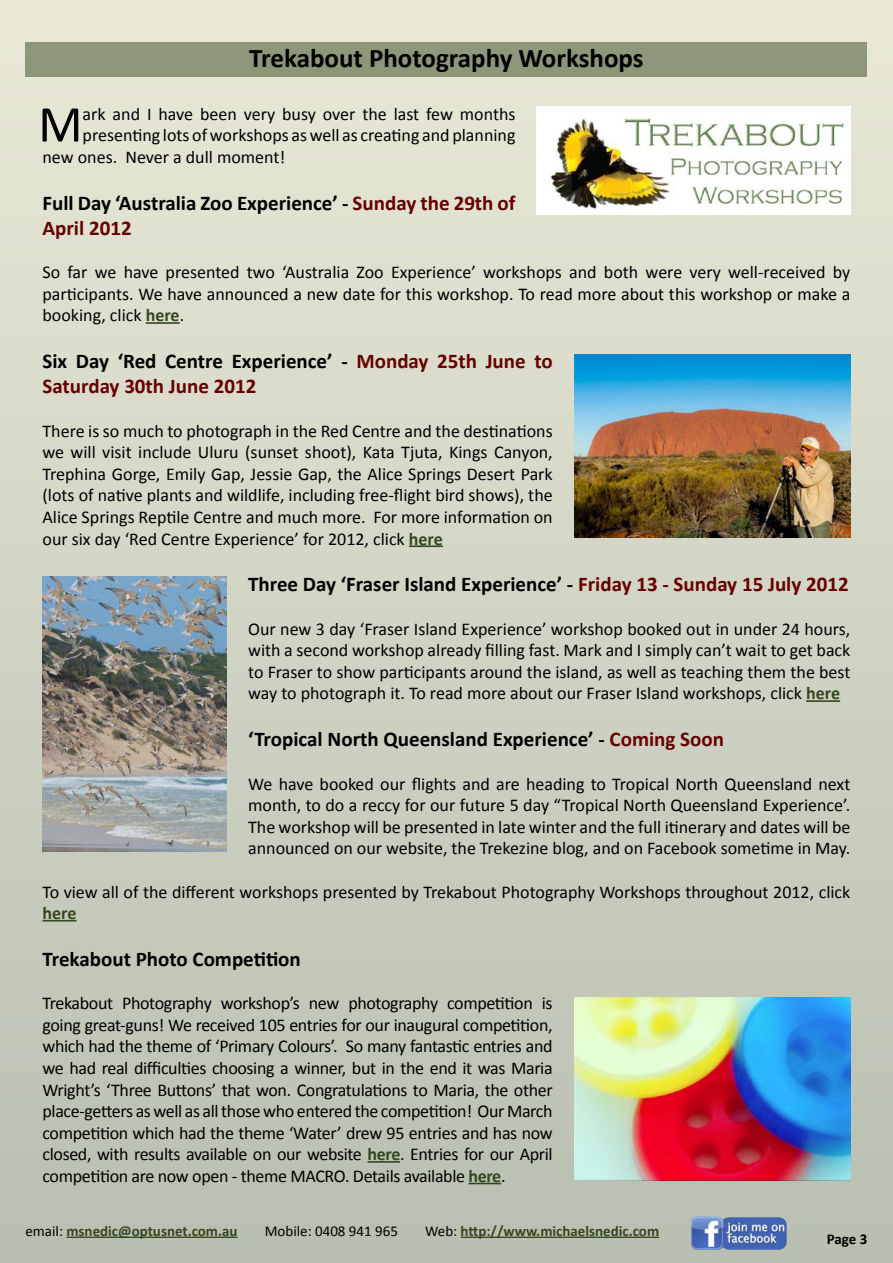
<style>
.page{position:relative;width:893px;height:1263px;background:#fff}
.page>*{position:absolute;margin:0;border:0;box-sizing:border-box;transform-origin:0 0}
.t1{font:52.05px "Calibri";color:#000}
.t2{font:700 27px "Calibri";color:#000}
.t3{font:700 21px/25.2px "Calibri";color:#000}
.t4{font:700 21px/25.2px "Calibri";color:#600}
.t5{font:18px/21.6px "Calibri";color:#000;text-align:justify}
.t6{font:700 18px "Calibri";color:#34471e}
.t7{font:700 15px "Calibri";color:#34471e}
.t8{font:15px "Calibri";color:#000}
.t9{font:700 15px "Calibri";color:#000}
.s1{color:#600}
.s2{font-weight:700;color:#34471e}
.s3{color:#000}
.s4{font-weight:400;color:#000}
</style>
<div class="page">
<div style="left:0;top:0;width:893px;height:1263px;background:linear-gradient(to bottom,#e9e8d7,#b8beb0)"></div>
<div style="left:26px;top:43px;width:841px;height:34px;background:#8d967a"></div>
<hr style="left:66px;top:1236px;width:172px;height:2px;background:#34471e">
<hr style="left:461px;top:1236px;width:198px;height:2px;background:#34471e">
<img style="left:691px;top:1216px;width:96px;height:34px">
<hr style="left:146px;top:322px;width:34px;height:2px;background:#34471e">
<hr style="left:409px;top:545px;width:34px;height:2px;background:#34471e">
<hr style="left:806px;top:700px;width:34px;height:2px;background:#34471e">
<hr style="left:43px;top:920px;width:33px;height:1px;background:#34471e">
<hr style="left:368px;top:1161px;width:32px;height:2px;background:#34471e">
<hr style="left:469px;top:1183px;width:32px;height:1px;background:#34471e">
<img style="left:43px;top:576px;width:183px;height:276px">
<img style="left:574px;top:354px;width:276px;height:184px">
<img style="left:574px;top:997px;width:276px;height:183px">
<img style="left:537px;top:106px;width:313px;height:109px">
<h2 class="t2" style="left:249px;top:42px;width:396px">Trekabout Photography Workshops</h2>
<h1 class="t1" style="left:38px;top:92px;width:46px">M</h1>
<p class="t5" style="left:83px;top:102px;width:434px">ark and I have been very busy over the last few months</p>
<p class="t5" style="left:83px;top:124px;width:434px">presenting lots of workshops as well as creating and planning</p>
<p class="t5" style="left:43px;top:145px;width:244px">new ones. Never a dull moment!</p>
<p class="t3" style="left:43px;top:189px;width:475px">Full Day ‘Australia Zoo Experience’ - <span class="s1">Sunday the 29th of<br>April 2012</span></p>
<p class="t5" style="left:43px;top:261px;width:809px">So far we have presented two ‘Australia Zoo Experience’ workshops and both were very well-received by participants. We have announced a new date for this workshop. To read more about this workshop or make a booking, click <span class="s2">here</span>.</p>
<p class="t4" style="left:43px;top:348px;width:512px"><span class="s3">Six Day ‘Red Centre Experience’ -</span> Monday 25th June to<br>Saturday 30th June 2012</p>
<p class="t5" style="left:43px;top:419px;width:512px">There is so much to photograph in the Red Centre and the destinations we will visit include Uluru (sunset shoot), Kata Tjuta, Kings Canyon, Trephina Gorge, Emily Gap, Jessie Gap, the Alice Springs Desert Park (lots of native plants and wildlife, including free-flight bird shows), the Alice Springs Reptile Centre and much more. For more information on our six day ‘Red Centre Experience’ for 2012, click <span class="s2">here</span></p>
<p class="t3" style="left:248px;top:571px;width:602px">Three Day ‘Fraser Island Experience’ - <span class="s1">Friday 13 - Sunday 15 July 2012</span></p>
<p class="t5" style="left:248px;top:617px;width:604px">Our new 3 day ‘Fraser Island Experience’ workshop booked out in under 24 hours, with a second workshop already filling fast. Mark and I simply can’t wait to get back to Fraser to show participants around the island, as well as teaching them the best way to photograph it. To read more about our Fraser Island workshops, click <span class="s2">here</span></p>
<p class="t3" style="left:248px;top:726px;width:477px">‘Tropical North Queensland Experience’ - <span class="s1">Coming Soon</span></p>
<p class="t5" style="left:248px;top:772px;width:604px">We have booked our flights and are heading to Tropical North Queensland next month, to do a reccy for our future 5 day “Tropical North Queensland Experience’.<br>The workshop will be presented in late winter and the full itinerary and dates will be announced on our website, the Trekezine blog, and on Facebook sometime in May.</p>
<p class="t5" style="left:43px;top:880px;width:809px">To view all of the different workshops presented by Trekabout Photography Workshops throughout 2012, click</p>
<p class="t6" style="left:43px;top:902px;width:35px">here</p>
<p class="t3" style="left:43px;top:945px;width:260px">Trekabout Photo Competition</p>
<p class="t5" style="left:43px;top:991px;width:512px">Trekabout Photography workshop’s new photography competition is going great-guns! We received 105 entries for our inaugural competition, which had the theme of ‘Primary Colours’. So many fantastic entries and we had real difficulties choosing a winner, but in the end it was Maria Wright’s ‘Three Buttons’ that won. Congratulations to Maria, the other place-getters as well as all those who entered the competition! Our March competition which had the theme ‘Water’ drew 95 entries and has now closed, with results available on our website <span class="s2">here</span>. Entries for our April competition are now open - theme MACRO. Details available <span class="s2">here</span>.</p>
<p class="t7" style="left:26px;top:1222px;width:214px"><span class="s4">email:</span> msnedic@optusnet.com.au</p>
<p class="t8" style="left:265px;top:1222px;width:135px">Mobile: 0408 941 965</p>
<p class="t7" style="left:425px;top:1222px;width:236px"><span class="s4">Web:</span> http://www.michaelsnedic.com</p>
<p class="t9" style="left:827px;top:1230px;width:42px">Page 3</p>
</div>
